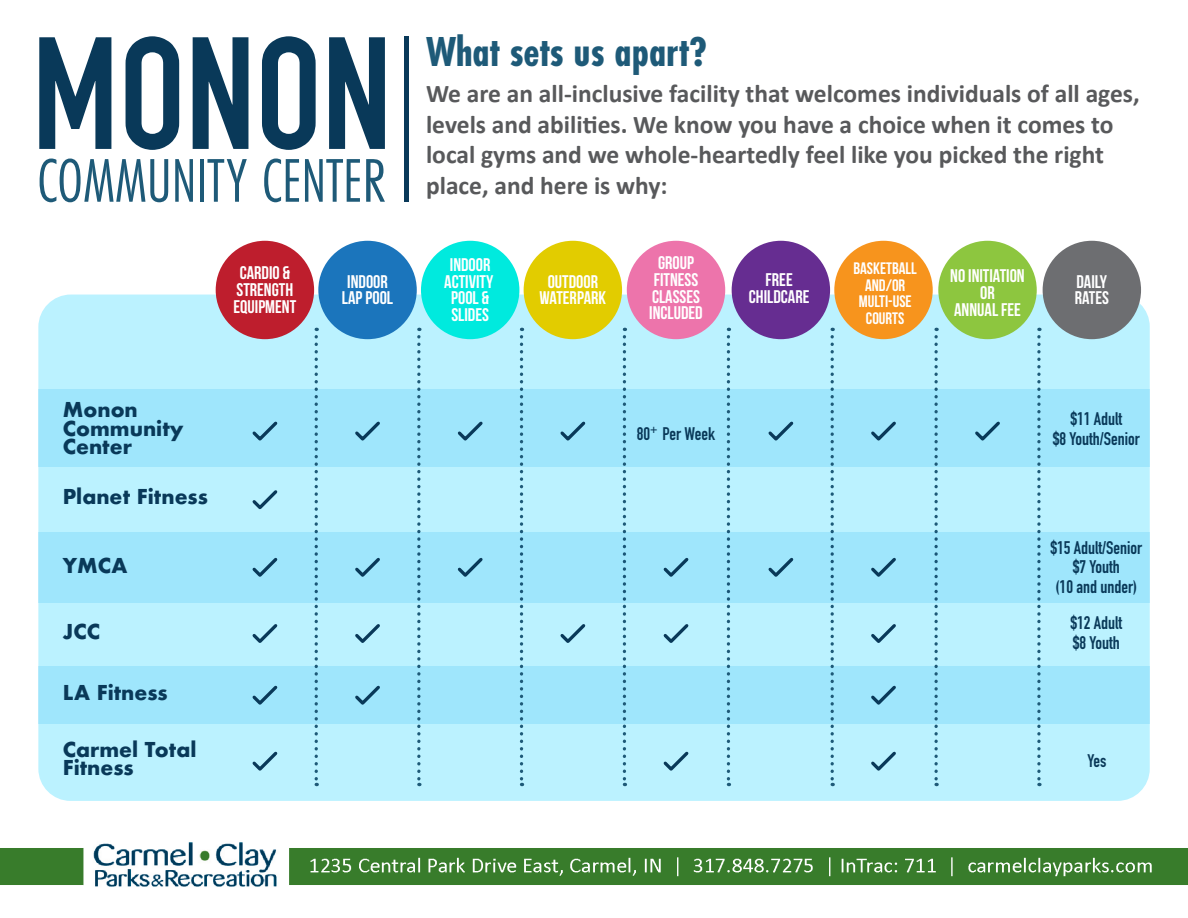
<style>
.page{position:relative;width:1188px;height:918px;background:#fff}
.page>*{position:absolute;margin:0;border:0;box-sizing:border-box;transform-origin:0 0}
.t1{font:700 156.9px "DIN Condensed";color:#093959}
.t2{font:63.9px "Futura PT Cond";color:#1e5a78}
.t3{font:700 43.5px "Futura PT Cond";color:#1e5a78}
.t4{font:700 25.5px/30.6px "Calibri";color:#58595b}
.t5{font:700 19.95px/18.3px "Futura";color:#093959}
.t6{font:700 18.3px/16.6px "Bebas Neue";color:#fff;text-align:center}
.t7{font:700 18px/19.5px "DIN Condensed";color:#093959;text-align:center}
.t8{font:700 16.65px/16.6px "Bebas Neue";color:#fff;text-align:center}
</style>
<div class="page">
<div style="left:404px;top:36px;width:5px;height:166px;background:#093959"></div>
<img style="left:1px;top:842px;width:1187px;height:45px">
<div style="left:38px;top:295px;width:1112px;height:506px;background:#bbf2ff;border-radius:32px"></div>
<div style="left:38px;top:390px;width:1112px;height:77px;background:#9fe6fc"></div>
<div style="left:38px;top:666px;width:1112px;height:58px;background:#9fe6fc"></div>
<div style="left:216px;top:241px;width:98px;height:98px;background:#be1e2d;border-radius:50%"></div>
<div style="left:318px;top:241px;width:99px;height:98px;background:#1b75bc;border-radius:50%"></div>
<div style="left:421px;top:241px;width:98px;height:98px;background:#00eade;border-radius:50%"></div>
<div style="left:524px;top:241px;width:98px;height:98px;background:#e2cc00;border-radius:50%"></div>
<div style="left:732px;top:241px;width:98px;height:98px;background:#662d91;border-radius:50%"></div>
<div style="left:834px;top:241px;width:99px;height:98px;background:#f7941d;border-radius:50%"></div>
<div style="left:627px;top:241px;width:98px;height:98px;background:#ed74ab;border-radius:50%"></div>
<div style="left:938px;top:241px;width:99px;height:98px;background:#8dc63f;border-radius:50%"></div>
<div style="left:1043px;top:241px;width:98px;height:98px;background:#6d6e71;border-radius:50%"></div>
<svg style="left:417px;top:337px;width:4px;height:449px"></svg>
<svg style="left:520px;top:337px;width:3px;height:449px"></svg>
<svg style="left:623px;top:337px;width:3px;height:449px"></svg>
<svg style="left:727px;top:337px;width:3px;height:449px"></svg>
<svg style="left:831px;top:337px;width:3px;height:449px"></svg>
<svg style="left:315px;top:337px;width:3px;height:449px"></svg>
<svg style="left:934px;top:337px;width:4px;height:449px"></svg>
<svg style="left:1037px;top:337px;width:4px;height:449px"></svg>
<svg style="left:663px;top:624px;width:26px;height:19px"></svg>
<svg style="left:663px;top:751px;width:26px;height:20px"></svg>
<svg style="left:252px;top:421px;width:26px;height:20px"></svg>
<svg style="left:355px;top:421px;width:25px;height:20px"></svg>
<svg style="left:458px;top:421px;width:25px;height:20px"></svg>
<svg style="left:560px;top:421px;width:26px;height:20px"></svg>
<svg style="left:768px;top:421px;width:26px;height:20px"></svg>
<svg style="left:871px;top:421px;width:25px;height:20px"></svg>
<svg style="left:975px;top:421px;width:25px;height:20px"></svg>
<svg style="left:252px;top:624px;width:26px;height:19px"></svg>
<svg style="left:355px;top:624px;width:25px;height:19px"></svg>
<svg style="left:560px;top:624px;width:26px;height:19px"></svg>
<svg style="left:871px;top:624px;width:25px;height:19px"></svg>
<svg style="left:252px;top:685px;width:26px;height:20px"></svg>
<svg style="left:355px;top:685px;width:25px;height:20px"></svg>
<svg style="left:871px;top:685px;width:25px;height:20px"></svg>
<svg style="left:252px;top:751px;width:26px;height:20px"></svg>
<svg style="left:871px;top:751px;width:25px;height:20px"></svg>
<svg style="left:252px;top:490px;width:26px;height:20px"></svg>
<div style="left:38px;top:532px;width:1112px;height:70px;background:#9fe6fc"></div>
<svg style="left:663px;top:558px;width:26px;height:19px"></svg>
<svg style="left:252px;top:557px;width:26px;height:20px"></svg>
<svg style="left:355px;top:557px;width:25px;height:20px"></svg>
<svg style="left:457px;top:558px;width:26px;height:19px"></svg>
<svg style="left:768px;top:557px;width:26px;height:20px"></svg>
<svg style="left:871px;top:557px;width:25px;height:20px"></svg>
<h1 class="t1" style="left:32px;top:-12px;width:362px">MONON</h1>
<h2 class="t2" style="left:37px;top:143px;width:351px">COMMUNITY CENTER</h2>
<h3 class="t3" style="left:426px;top:27px;width:283px">What sets us apart?</h3>
<p class="t4" style="left:426px;top:78px;width:715px">We are an all-inclusive facility that welcomes individuals of all ages, levels and abilities. We know you have a choice when it comes to local gyms and we whole-heartedly feel like you picked the right</p>
<p class="t4" style="left:426px;top:170px;width:243px">place, and here is why:</p>
<p class="t6" style="left:649px;top:255px;width:55px">GROUP<br>FITNESS<br>CLASSES<br>INCLUDED</p>
<p class="t6" style="left:444px;top:256px;width:51px">INDOOR<br>ACTIVITY<br>POOL &amp;<br>SLIDES</p>
<p class="t6" style="left:234px;top:265px;width:64px">CARDIO &amp;<br>STRENGTH<br>EQUIPMENT</p>
<p class="t6" style="left:540px;top:273px;width:68px">OUTDOOR<br>WATERPARK</p>
<p class="t6" style="left:749px;top:271px;width:62px">FREE<br>CHILDCARE</p>
<p class="t8" style="left:853px;top:260px;width:65px">BASKETBALL<br>AND/OR<br>MULTI-USE<br>COURTS</p>
<p class="t6" style="left:342px;top:273px;width:53px;text-align:left">INDOOR<br>LAP POOL</p>
<p class="t6" style="left:950px;top:268px;width:76px">NO INITIATION<br>OR<br>ANNUAL FEE</p>
<p class="t6" style="left:1075px;top:273px;width:36px;text-align:left">DAILY<br>RATES</p>
<p class="t5" style="left:63px;top:401px;width:122px">Monon<br>Community<br>Center</p>
<p class="t5" style="left:63px;top:487px;width:147px">Planet Fitness</p>
<p class="t5" style="left:63px;top:556px;width:66px">YMCA</p>
<p class="t5" style="left:63px;top:622px;width:39px">JCC</p>
<p class="t5" style="left:63px;top:683px;width:106px">LA Fitness</p>
<p class="t5" style="left:63px;top:740px;width:135px">Carmel Total<br>Fitness</p>
<p class="t7" style="left:637px;top:423px;width:80px">80<sup>+</sup> Per Week</p>
<p class="t7" style="left:1053px;top:409px;width:89px">$11 Adult<br>$8 Youth/Senior</p>
<p class="t7" style="left:1050px;top:538px;width:93px">$15 Adult/Senior $7 Youth<br>(10 and under)</p>
<p class="t7" style="left:1070px;top:613px;width:53px;text-align:left">$12 Adult $8 Youth</p>
<p class="t7" style="left:1087px;top:751px;width:20px">Yes</p>
</div>
